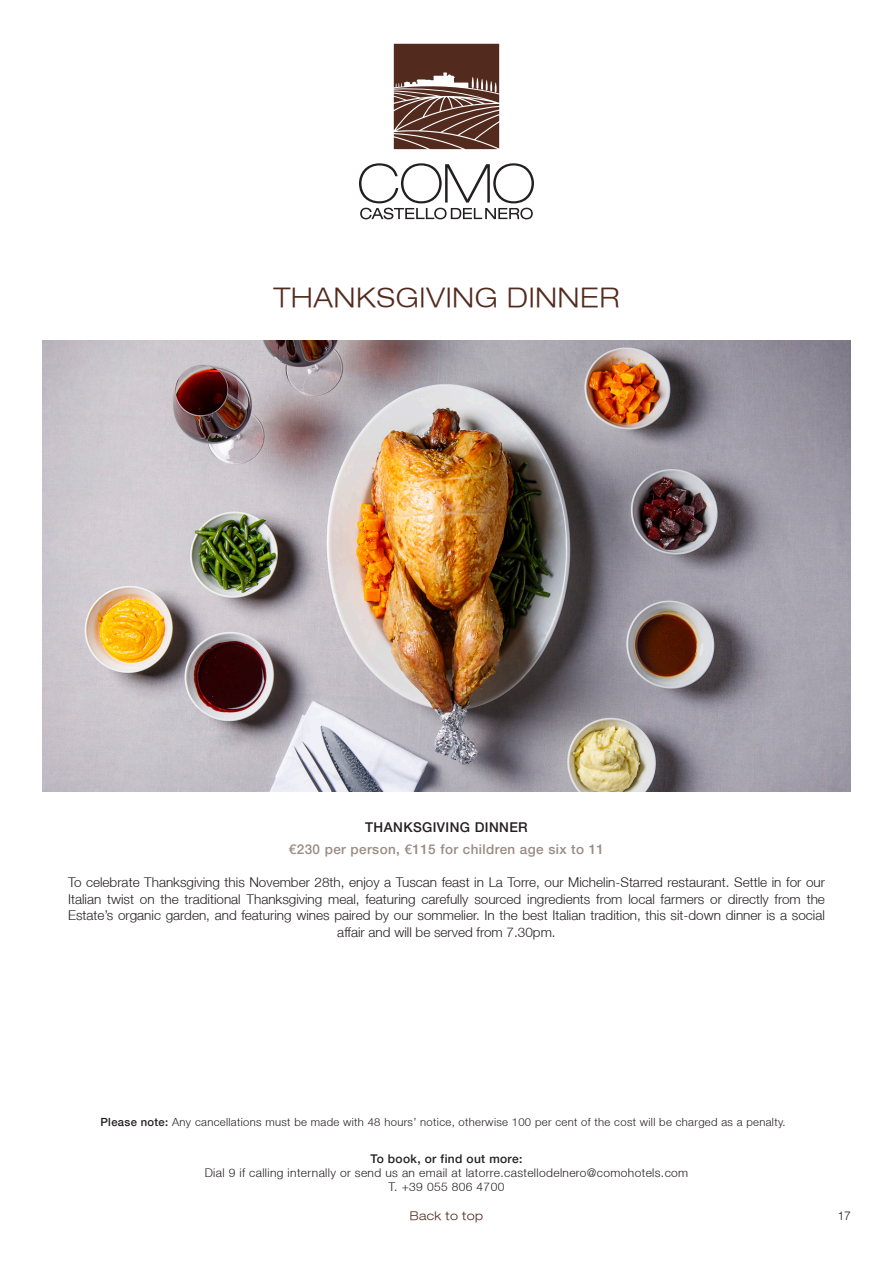
<style>
.page{position:relative;width:893px;height:1263px;background:#fff}
.page>*{position:absolute;margin:0;border:0;box-sizing:border-box;transform-origin:0 0}
.t1{font:300 expanded 27px "Helvetica Neue LT";letter-spacing:.03em;color:#532b1e}
.t2{font:300 13.5px/16.5px "Helvetica Neue LT";color:#231f20;text-align:center}
.t3{font:500 13.5px "Helvetica Neue LT";letter-spacing:.03em;color:#998b83}
.t4{font:500 13.5px "Helvetica Neue LT";letter-spacing:.03em;color:#231f20}
.t5{font:300 12px "Helvetica Neue LT";letter-spacing:.03em;color:#231f20}
.t6{font:500 12px "Helvetica Neue LT";letter-spacing:.03em;color:#231f20}
.t7{font:300 expanded 12px "Helvetica Neue LT";letter-spacing:.03em;color:#532b1e}
.t8{font:300 12px "Helvetica";color:#231f20}
.t9{font:300 11.25px "Helvetica Neue LT";letter-spacing:.03em;color:#231f20}
.s1{font-weight:500}
</style>
<div class="page">
<img style="left:43px;top:341px;width:807px;height:450px">
<svg style="left:359px;top:163px;width:175px;height:56px"></svg>
<svg style="left:394px;top:44px;width:105px;height:105px;background:#6e4c42"></svg>
<p class="t1" style="left:273px;top:281px;width:348px">THANKSGIVING DINNER</p>
<p class="t4" style="left:365px;top:819px;width:164px">THANKSGIVING DINNER</p>
<p class="t3" style="left:289px;top:841px;width:317px">€230 per person, €115 for children age six to 11</p>
<p class="t2" style="left:68px;top:874px;width:758px">To celebrate Thanksgiving this November 28th, enjoy a Tuscan feast in La Torre, our Michelin-Starred restaurant. Settle in for our Italian twist on the traditional Thanksgiving meal, featuring carefully sourced ingredients from local farmers or directly from the Estate’s organic garden, and featuring wines paired by our sommelier. In the best Italian tradition, this sit-down dinner is a social affair and will be served from 7.30pm.</p>
<p class="t9" style="left:100px;top:1115px;width:687px"><span class="s1">Please note:</span> Any cancellations must be made with 48 hours’ notice, otherwise 100 per cent of the cost will be charged as a penalty.</p>
<p class="t6" style="left:371px;top:1151px;width:153px">To book, or find out more:</p>
<p class="t5" style="left:205px;top:1165px;width:485px">Dial 9 if calling internally or send us an email at latorre.castellodelnero@comohotels.com</p>
<p class="t5" style="left:389px;top:1180px;width:117px">T. +39 055 806 4700</p>
<p class="t7" style="left:410px;top:1208px;width:75px">Back to top</p>
<p class="t8" style="left:837px;top:1205px;width:15px">17</p>
</div>
